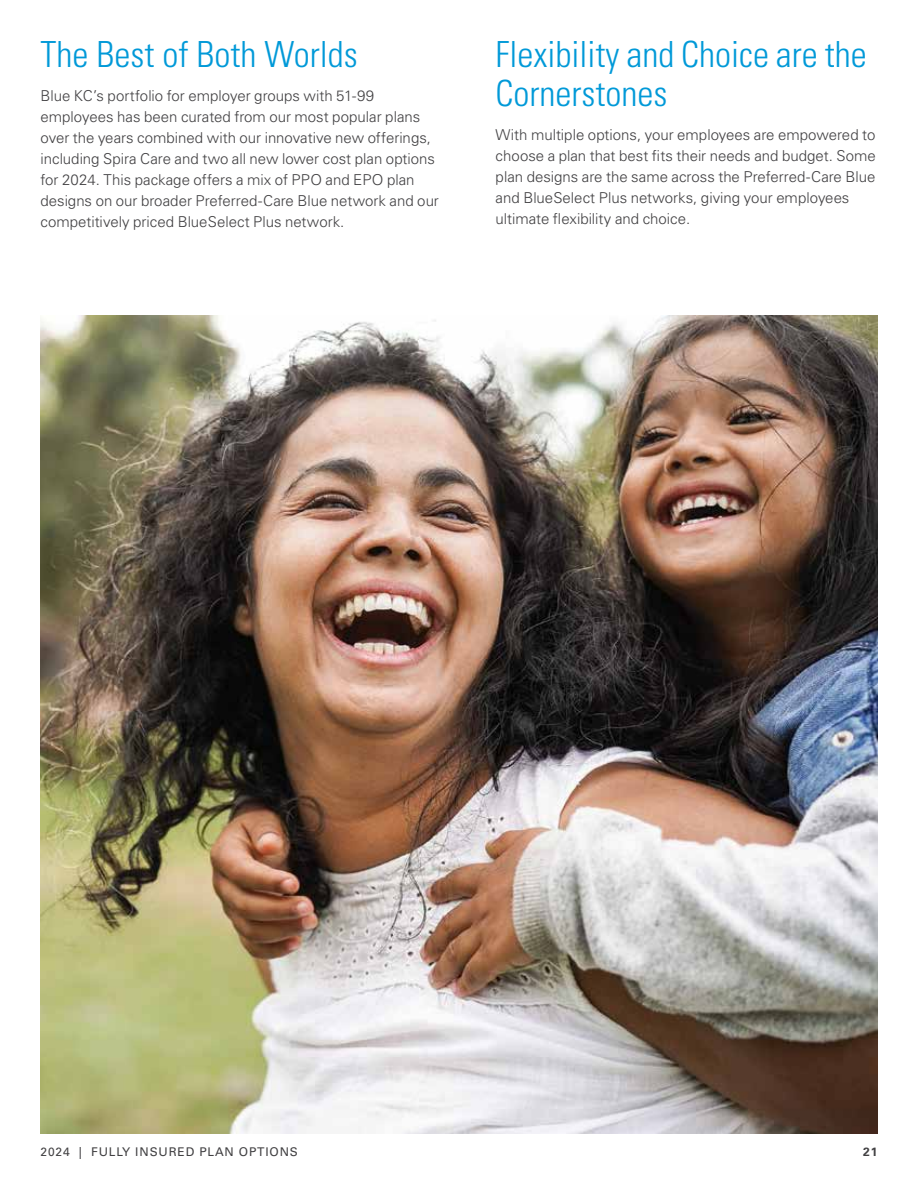
<style>
.page{position:relative;width:918px;height:1188px;background:#fff}
.page>*{position:absolute;margin:0;border:0;box-sizing:border-box;transform-origin:0 0}
.t1{font:300 condensed 36px/39px "Univers LT Std";color:#0099d8}
.t2{font:300 15px/21px "Univers LT Std";color:#414042}
.t3{font:12px "Univers LT Std";letter-spacing:.07em;color:#414042}
.t4{font:700 12px "Univers LT Std";color:#414042}
</style>
<div class="page">
<img style="left:40px;top:315px;width:838px;height:819px">
<h1 class="t1" style="left:40px;top:34px;width:319px">The Best of Both Worlds</h1>
<p class="t2" style="left:40px;top:85px;width:400px">Blue KC’s portfolio for employer groups with 51-99 employees has been curated from our most popular plans over the years combined with our innovative new offerings, including Spira Care and two all new lower cost plan options for 2024. This package offers a mix of PPO and EPO plan designs on our broader Preferred-Care Blue network and our competitively priced BlueSelect Plus network.</p>
<h1 class="t1" style="left:496px;top:34px;width:373px">Flexibility and Choice are the<br>Cornerstones</h1>
<p class="t2" style="left:496px;top:124px;width:382px">With multiple options, your employees are empowered to choose a plan that best fits their needs and budget. Some plan designs are the same across the Preferred-Care Blue and BlueSelect Plus networks, giving your employees ultimate flexibility and choice.</p>
<p class="t3" style="left:40px;top:1145px;width:259px">2024 | FULLY INSURED PLAN OPTIONS</p>
<p class="t4" style="left:863px;top:1145px;width:16px">21</p>
</div>
